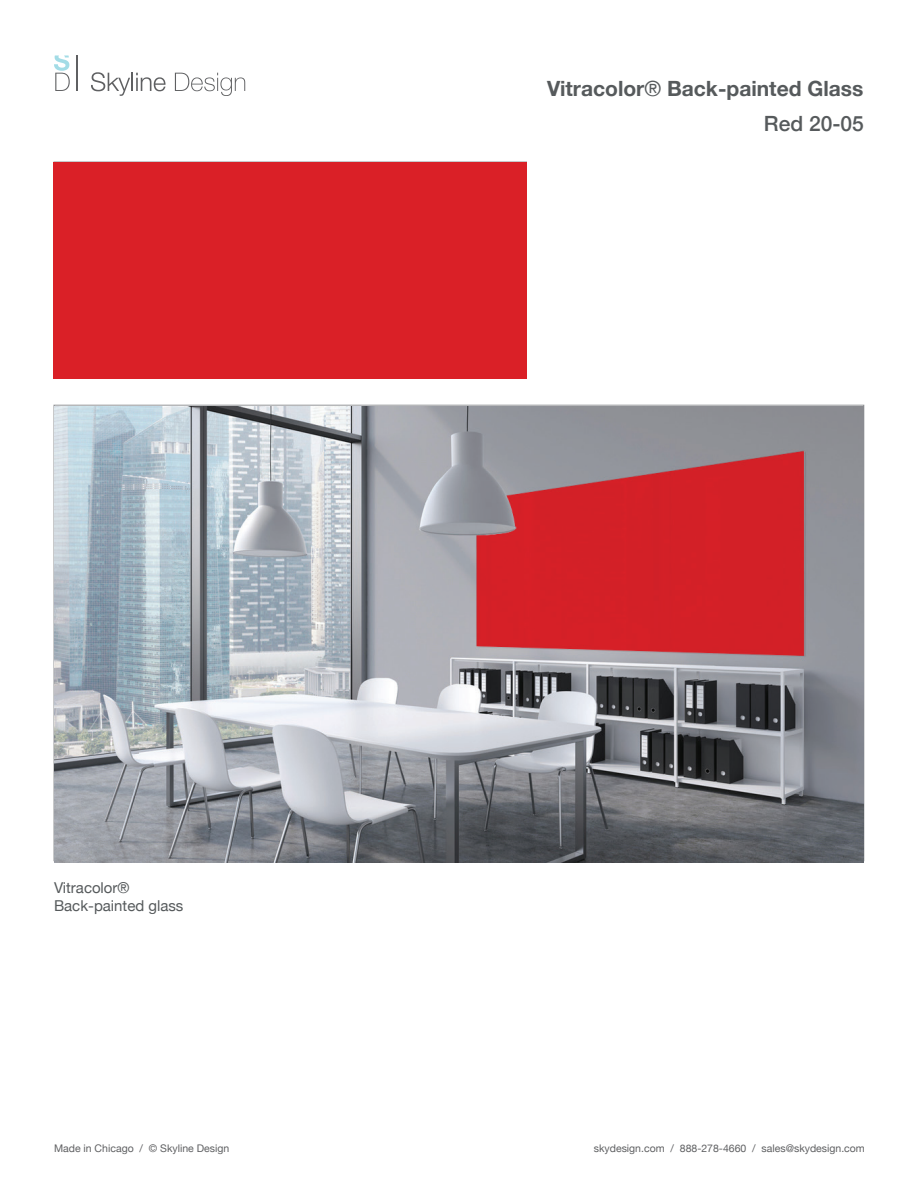
<style>
.page{position:relative;width:918px;height:1188px;background:#fff}
.page>*{position:absolute;margin:0;border:0;box-sizing:border-box;transform-origin:0 0}
.t1{font:700 21px "Helvetica Neue";color:#565a5c}
.t2{font:500 21px "Helvetica Neue";color:#565a5c}
.t3{font:15px/18px "Helvetica Neue";color:#565a5c}
.t4{font:10.5px "Helvetica Neue";color:#5f6062}
.s1{font-weight:400}
</style>
<div class="page">
<svg style="left:54px;top:55px;width:16px;height:36px"></svg>
<hr style="left:77px;top:56px;width:1px;height:35px;background:#5f6062">
<svg style="left:91px;top:72px;width:75px;height:24px"></svg>
<svg style="left:175px;top:73px;width:70px;height:23px"></svg>
<img style="left:54px;top:407px;width:810px;height:455px">
<div style="left:54px;top:162px;width:472px;height:216px;background:#da2027"></div>
<h1 class="t1" style="left:547px;top:72px;width:318px">Vitracolor<span class="s1">®</span> Back-painted Glass</h1>
<h2 class="t3" style="left:54px;top:879px;width:131px">Vitracolor®<br>Back-painted glass</h2>
<h1 class="t2" style="left:764px;top:107px;width:102px">Red 20-05</h1>
<p class="t4" style="left:54px;top:1141px;width:177px">Made in Chicago / © Skyline Design</p>
<p class="t4" style="left:594px;top:1141px;width:273px">skydesign.com / 888-278-4660 / sales@skydesign.com</p>
</div>
